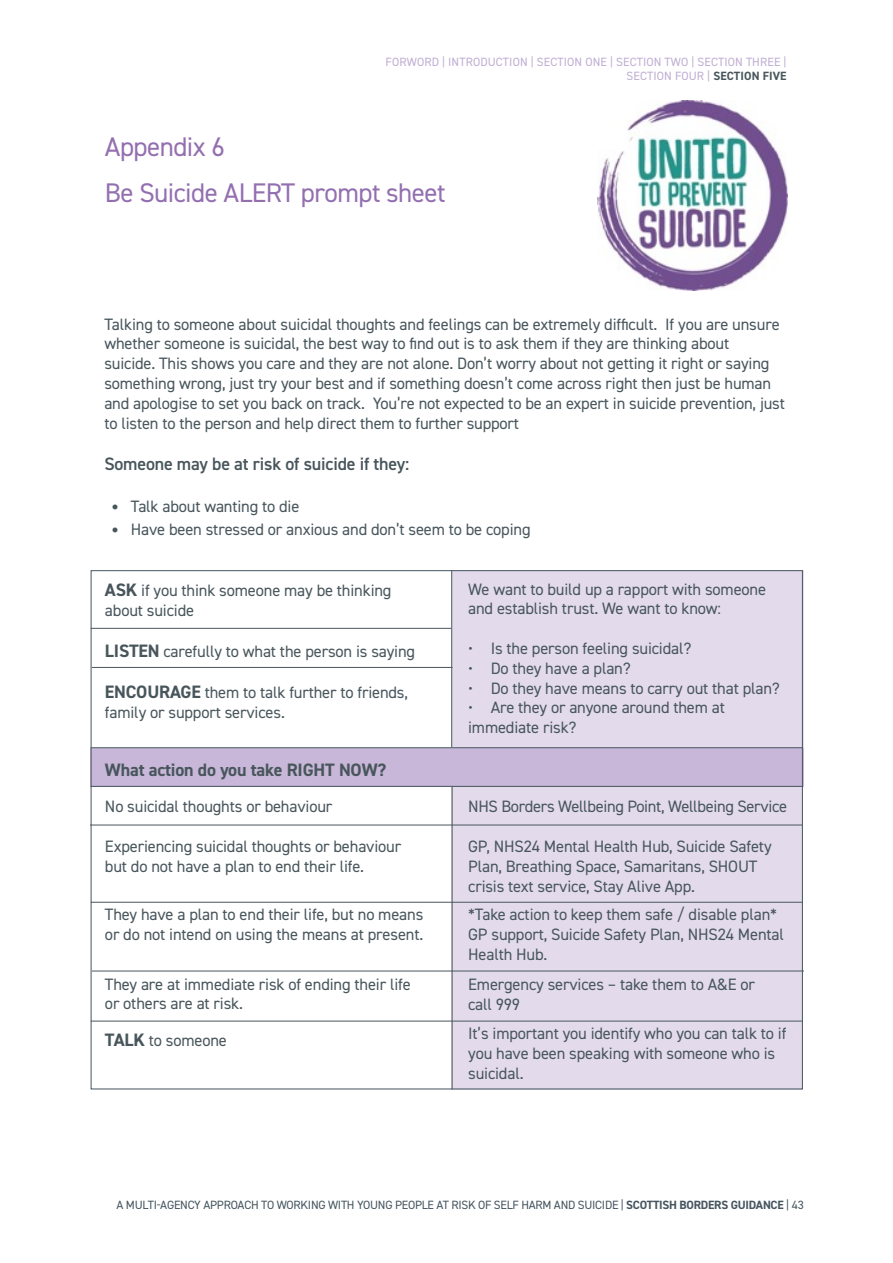
<style>
.page{position:relative;width:893px;height:1263px;background:#fff}
.page>*{position:absolute;margin:0;border:0;box-sizing:border-box;transform-origin:0 0}
.t1{font:27px "DIN2014";letter-spacing:-.02em;color:#936fb0}
.Body_Copy{font:600 18px "DIN2014";letter-spacing:-.01em;color:#48565c}
.t2{font:700 18px "DIN2014";letter-spacing:-.01em;color:#48565c}
.Body_Copy-2{font:16.5px/19.8px "DIN2014";letter-spacing:-.01em;color:#48565c}
.Tabbed_Body_Copy{font:12px "DIN2014";letter-spacing:-.02em;color:#45555f}
.Body_Copy-3{font:12px "DIN2014";letter-spacing:.01em;color:#bfadd3}
.s1{font-weight:700;color:#48565c}
.s2{font-family:"DIN";font-size:15px}
.s3{font-weight:700;font-size:18px}
.s4{font-weight:700}
</style>
<div class="page">
<div style="left:452px;top:787px;width:351px;height:302px;background:#e3dbec"></div>
<div style="left:452px;top:570px;width:352px;height:178px;background:#e3dbec"></div>
<div style="left:90px;top:748px;width:714px;height:39px;background:#c8b7d9"></div>
<img style="left:597px;top:101px;width:190px;height:189px">
<hr style="left:90px;top:825px;width:712px;height:1px;background:#48565c">
<hr style="left:451px;top:570px;width:1px;height:177px;background:#48565c">
<hr style="left:452px;top:787px;width:1px;height:302px;background:#48565c">
<hr style="left:91px;top:628px;width:360px;height:1px;background:#48565c">
<hr style="left:92px;top:667px;width:360px;height:1px;background:#48565c">
<hr style="left:91px;top:902px;width:712px;height:1px;background:#48565c">
<hr style="left:92px;top:971px;width:712px;height:1px;background:#48565c">
<hr style="left:91px;top:1021px;width:712px;height:1px;background:#48565c">
<hr style="left:91px;top:747px;width:712px;height:1px;background:#48565c">
<hr style="left:91px;top:786px;width:712px;height:1px;background:#48565c">
<p class="Body_Copy-3" style="left:386px;top:54px;width:403px">FORWORD | INTRODUCTION | SECTION ONE | SECTION TWO | SECTION THREE |</p>
<p class="Body_Copy-3" style="left:626px;top:69px;width:162px">SECTION FOUR | <span class="s1">SECTION FIVE</span></p>
<p class="t1" style="left:105px;top:130px;width:122px">Appendix 6</p>
<p class="t1" style="left:105px;top:175px;width:342px">Be Suicide ALERT prompt sheet</p>
<p class="Body_Copy-2" style="left:104px;top:314px;width:682px">Talking to someone about suicidal thoughts and feelings can be extremely difficult. If you are unsure whether someone is suicidal, the best way to find out is to ask them if they are thinking about<br>suicide. This shows you care and they are not alone. Don’t worry about not getting it right or saying something wrong, just try your best and if something doesn’t come across right then just be human and apologise to set you back on track. You’re not expected to be an expert in suicide prevention, just to listen to the person and help direct them to further support</p>
<p class="Body_Copy" style="left:104px;top:452px;width:306px">Someone may be at risk of suicide if they:</p>
<p class="Body_Copy-2" style="left:111px;top:496px;width:190px"><span class="s2">•</span> Talk about wanting to die</p>
<p class="Body_Copy-2" style="left:111px;top:519px;width:421px"><span class="s2">•</span> Have been stressed or anxious and don’t seem to be coping</p>
<p class="Body_Copy-2" style="left:105px;top:580px;width:288px"><span class="s3">ASK</span> if you think someone may be thinking about suicide</p>
<p class="Body_Copy-2" style="left:105px;top:641px;width:312px"><span class="s3">LISTEN</span> carefully to what the person is saying</p>
<p class="Body_Copy-2" style="left:105px;top:682px;width:305px"><span class="s3">ENCOURAGE</span> them to talk further to friends, family or support services.</p>
<p class="t2" style="left:105px;top:758px;width:283px">What action do you take RIGHT NOW?</p>
<p class="Body_Copy-2" style="left:105px;top:796px;width:229px">No suicidal thoughts or behaviour</p>
<p class="Body_Copy-2" style="left:105px;top:836px;width:298px">Experiencing suicidal thoughts or behaviour but do not have a plan to end their life.</p>
<p class="Body_Copy-2" style="left:105px;top:904px;width:320px">They have a plan to end their life, but no means or do not intend on using the means at present.</p>
<p class="Body_Copy-2" style="left:105px;top:974px;width:307px">They are at immediate risk of ending their life or others are at risk.</p>
<p class="Body_Copy-2" style="left:105px;top:1030px;width:123px"><span class="s3">TALK</span> to someone</p>
<p class="Body_Copy-2" style="left:468px;top:579px;width:299px">We want to build up a rapport with someone and establish trust. We want to know:</p>
<p class="Body_Copy-2" style="left:468px;top:638px;width:225px">• Is the person feeling suicidal?</p>
<p class="Body_Copy-2" style="left:468px;top:658px;width:164px">• Do they have a plan?</p>
<p class="Body_Copy-2" style="left:468px;top:678px;width:313px">• Do they have means to carry out that plan?</p>
<p class="Body_Copy-2" style="left:468px;top:697px;width:258px">• Are they or anyone around them at immediate risk?</p>
<p class="Body_Copy-2" style="left:468px;top:796px;width:320px">NHS Borders Wellbeing Point, Wellbeing Service</p>
<p class="Body_Copy-2" style="left:468px;top:836px;width:305px">GP, NHS24 Mental Health Hub, Suicide Safety<br>Plan, Breathing Space, Samaritans, SHOUT crisis text service, Stay Alive App.</p>
<p class="Body_Copy-2" style="left:468px;top:904px;width:310px">*Take action to keep them safe / disable plan*</p>
<p class="Body_Copy-2" style="left:468px;top:924px;width:317px">GP support, Suicide Safety Plan, NHS24 Mental<br>Health Hub.</p>
<p class="Body_Copy-2" style="left:468px;top:974px;width:288px">Emergency services – take them to A&amp;E or</p>
<p class="Body_Copy-2" style="left:468px;top:994px;width:54px">call 999</p>
<p class="Body_Copy-2" style="left:468px;top:1023px;width:320px">It’s important you identify who you can talk to if you have been speaking with someone who is suicidal.</p>
<p class="Tabbed_Body_Copy" style="left:117px;top:1197px;width:689px">A MULTI-AGENCY APPROACH TO WORKING WITH YOUNG PEOPLE AT RISK OF SELF HARM AND SUICIDE | <span class="s4">SCOTTISH BORDERS GUIDANCE</span> | 43</p>
</div>
